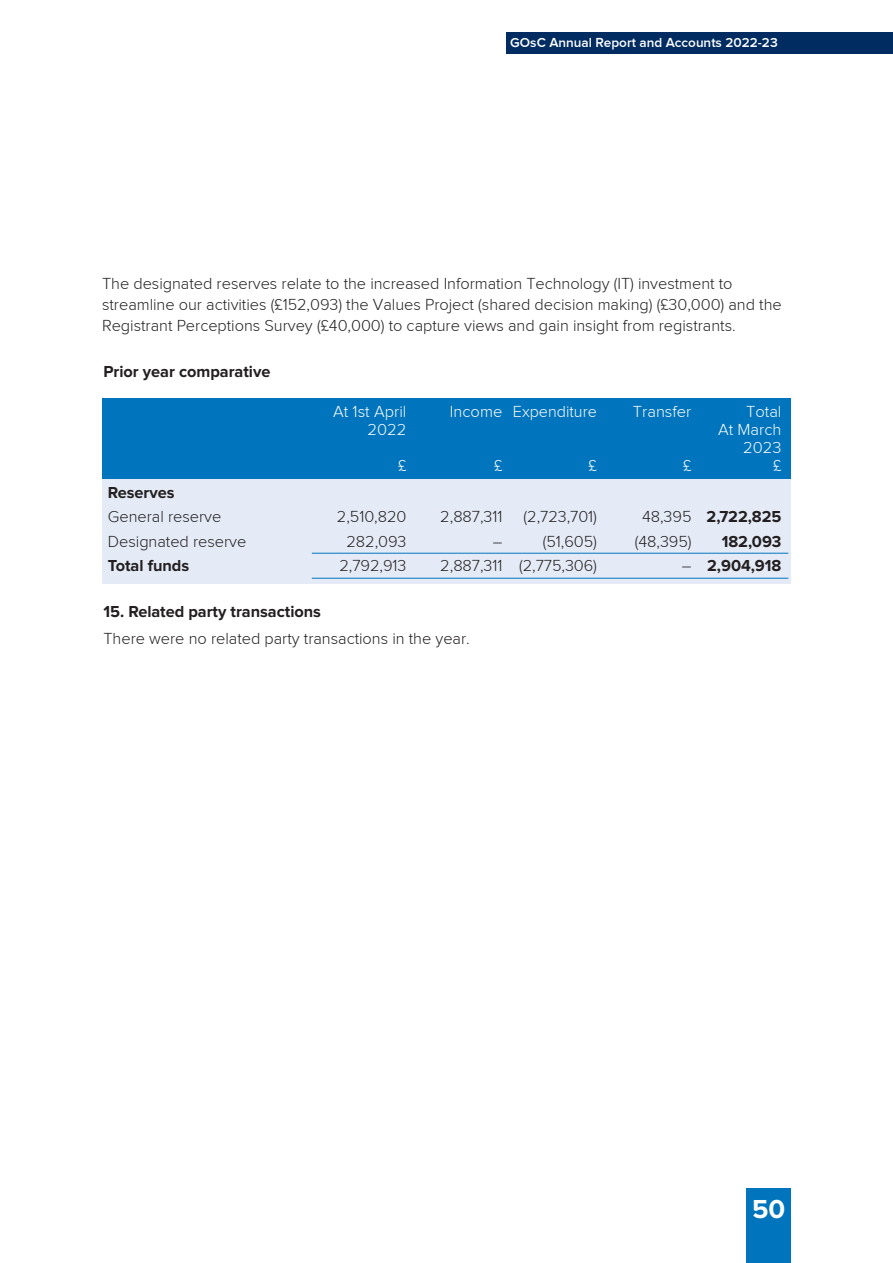
<style>
.page{position:relative;width:893px;height:1263px;background:#fff}
.page>*{position:absolute;margin:0;border:0;box-sizing:border-box;transform-origin:0 0}
.t1{font:700 27px "Proxima Nova";color:#fff}
.t2{font:300 16.5px/21px "Proxima Nova";color:#231f20}
.t3{font:700 16.5px "Proxima Nova";color:#231f20}
.t4{font:300 16.5px/18px "Proxima Nova";color:#fff;text-align:right}
.t5{font:600 13.5px "Proxima Nova";color:#fff}
.s1{font-weight:300}
</style>
<div class="page">
<div style="left:746px;top:1188px;width:45px;height:75px;background:#0074bc"></div>
<div style="left:506px;top:32px;width:387px;height:21px;background:#002c62"></div>
<div style="left:102px;top:443px;width:689px;height:141px;background:#e4ebf6"></div>
<div style="left:102px;top:398px;width:689px;height:81px;background:#0074bc"></div>
<hr style="left:312px;top:553px;width:476px;height:1px;background:#0074bc">
<hr style="left:312px;top:578px;width:476px;height:1px;background:#0074bc">
<p class="t5" style="left:510px;top:35px;width:269px">GOsC Annual Report and Accounts 2022-23</p>
<p class="t2" style="left:102px;top:273px;width:681px">The designated reserves relate to the increased Information Technology (IT) investment to streamline our activities (£152,093) the Values Project (shared decision making) (£30,000) and the<br>Registrant Perceptions Survey (£40,000) to capture views and gain insight from registrants.</p>
<p class="t3" style="left:103px;top:362px;width:168px">Prior year comparative</p>
<p class="t4" style="left:333px;top:402px;width:75px">At 1st April</p>
<p class="t4" style="left:450px;top:402px;width:149px">Income Expenditure</p>
<p class="t4" style="left:633px;top:402px;width:60px">Transfer</p>
<p class="t4" style="left:746px;top:402px;width:37px">Total</p>
<p class="t4" style="left:368px;top:420px;width:40px">2022</p>
<p class="t4" style="left:718px;top:420px;width:65px">At March<br>2023</p>
<p class="t4" style="left:398px;top:456px;width:10px">£</p>
<p class="t4" style="left:494px;top:456px;width:10px">£</p>
<p class="t4" style="left:589px;top:456px;width:10px">£</p>
<p class="t4" style="left:683px;top:456px;width:10px">£</p>
<p class="t4" style="left:773px;top:456px;width:10px">£</p>
<p class="t3" style="left:108px;top:483px;width:68px">Reserves</p>
<p class="t2" style="left:108px;top:506px;width:115px">General reserve</p>
<p class="t2" style="left:337px;top:506px;width:71px">2,510,820</p>
<p class="t2" style="left:440px;top:506px;width:64px">2,887,311</p>
<p class="t2" style="left:523px;top:506px;width:75px">(2,723,701)</p>
<p class="t3" style="left:642px;top:507px;width:141px"><span class="s1">48,395</span> 2,722,825</p>
<p class="t2" style="left:108px;top:531px;width:140px">Designated reserve</p>
<p class="t2" style="left:346px;top:531px;width:62px">282,093</p>
<p class="t2" style="left:493px;top:531px;width:11px">–</p>
<p class="t2" style="left:543px;top:531px;width:56px">(51,605)</p>
<p class="t2" style="left:635px;top:531px;width:58px">(48,395)</p>
<p class="t3" style="left:722px;top:532px;width:61px">182,093</p>
<p class="t3" style="left:108px;top:556px;width:83px">Total funds</p>
<p class="t2" style="left:339px;top:555px;width:69px">2,792,913</p>
<p class="t2" style="left:440px;top:555px;width:158px">2,887,311 (2,775,306)</p>
<p class="t3" style="left:682px;top:556px;width:101px"><span class="s1">–</span> 2,904,918</p>
<p class="t3" style="left:103px;top:602px;width:219px">15. Related party transactions</p>
<p class="t2" style="left:103px;top:628px;width:368px">There were no related party transactions in the year.</p>
<h1 class="t1" style="left:752px;top:1194px;width:35px">50</h1>
</div>
